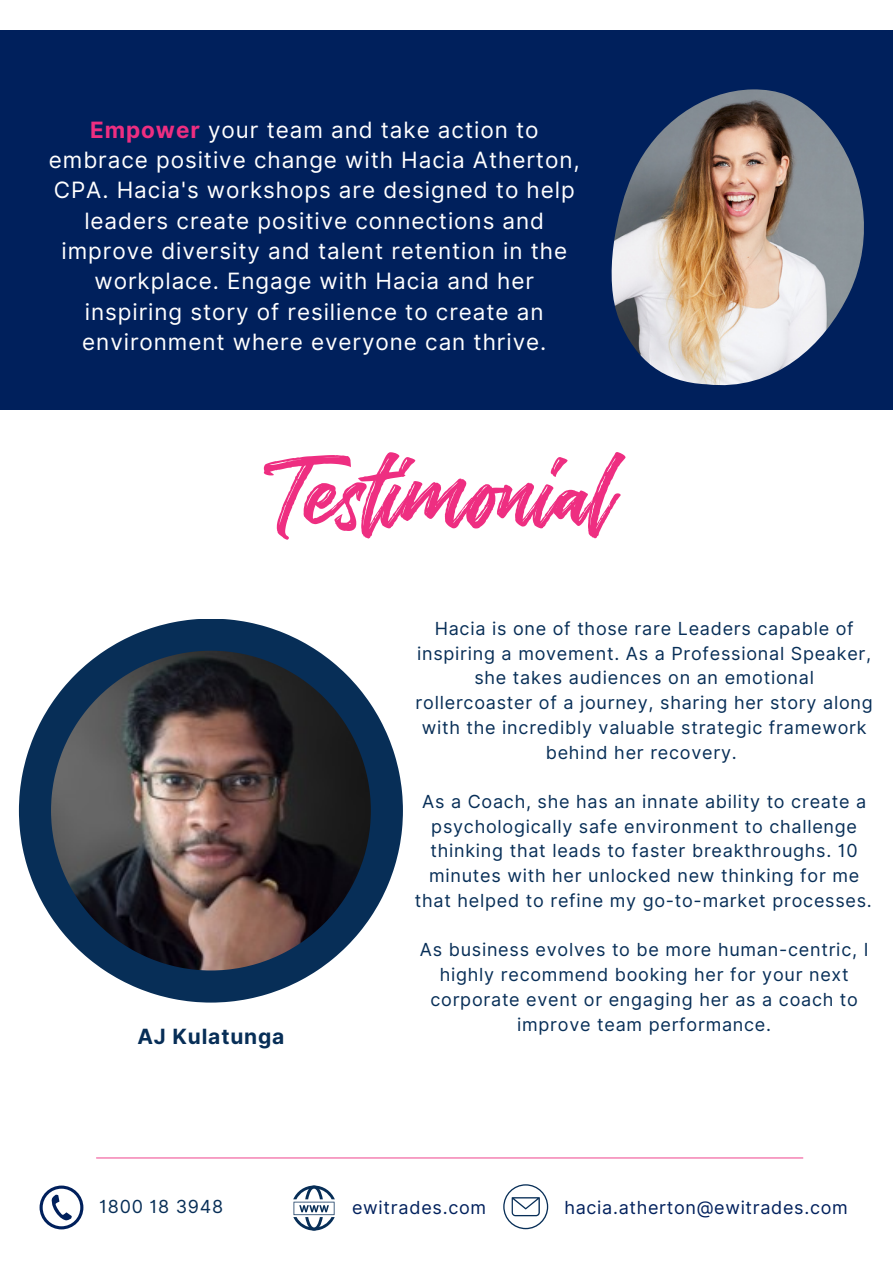
<style>
.page{position:relative;width:893px;height:1264px;background:#fff}
.page>*{position:absolute;margin:0;border:0;box-sizing:border-box;transform-origin:0 0}
.t1{font:107.85px "The Historia Demo";color:#ee2e81}
.t2{font:22.5px/30.3px "Inter";letter-spacing:.04em;color:#fff;text-align:center}
.t3{font:700 21px "Inter";letter-spacing:.04em;color:#072e57}
.t4{font:18px/24.8px "Inter";letter-spacing:.04em;color:#072e57;text-align:center}
.t5{font:18px "Inter";letter-spacing:.04em;color:#00205c}
.s1{font-weight:700;color:#ee2e81}
</style>
<div class="page">
<hr style="left:96px;top:1157px;width:706px;height:1px;background:#ee2e81">
<div style="left:0;top:30px;width:892px;height:379px;background:#00205c"></div>
<img style="left:611px;top:89px;width:253px;height:296px">
<svg style="left:293px;top:1185px;width:42px;height:45px"></svg>
<svg style="left:503px;top:1184px;width:45px;height:45px"></svg>
<svg style="left:40px;top:1185px;width:43px;height:44px"></svg>
<svg style="left:19px;top:619px;width:384px;height:383px"></svg>
<img style="left:51px;top:650px;width:319px;height:320px">
<p class="t2" style="left:49px;top:114px;width:532px"><span class="s1">Empower</span> your team and take action to embrace positive change with Hacia Atherton, CPA. Hacia's workshops are designed to help leaders create positive connections and improve diversity and talent retention in the workplace. Engage with Hacia and her inspiring story of resilience to create an environment where everyone can thrive.</p>
<p class="t1" style="left:280px;top:447px;width:334px">Testimonial</p>
<p class="t3" style="left:137px;top:1024px;width:149px">AJ Kulatunga</p>
<p class="t4" style="left:415px;top:616px;width:458px">Hacia is one of those rare Leaders capable of inspiring a movement. As a Professional Speaker, she takes audiences on an emotional rollercoaster of a journey, sharing her story along with the incredibly valuable strategic framework behind her recovery.</p>
<p class="t4" style="left:415px;top:789px;width:458px">As a Coach, she has an innate ability to create a psychologically safe environment to challenge thinking that leads to faster breakthroughs. 10 minutes with her unlocked new thinking for me that helped to refine my go-to-market processes.</p>
<p class="t4" style="left:420px;top:937px;width:450px">As business evolves to be more human-centric, I highly recommend booking her for your next corporate event or engaging her as a coach to improve team performance.</p>
<p class="t4" style="left:99px;top:1194px;width:125px">1800 18 3948</p>
<p class="t5" style="left:352px;top:1196px;width:136px">ewitrades.com</p>
<p class="t5" style="left:564px;top:1196px;width:285px">hacia.atherton@ewitrades.com</p>
</div>
